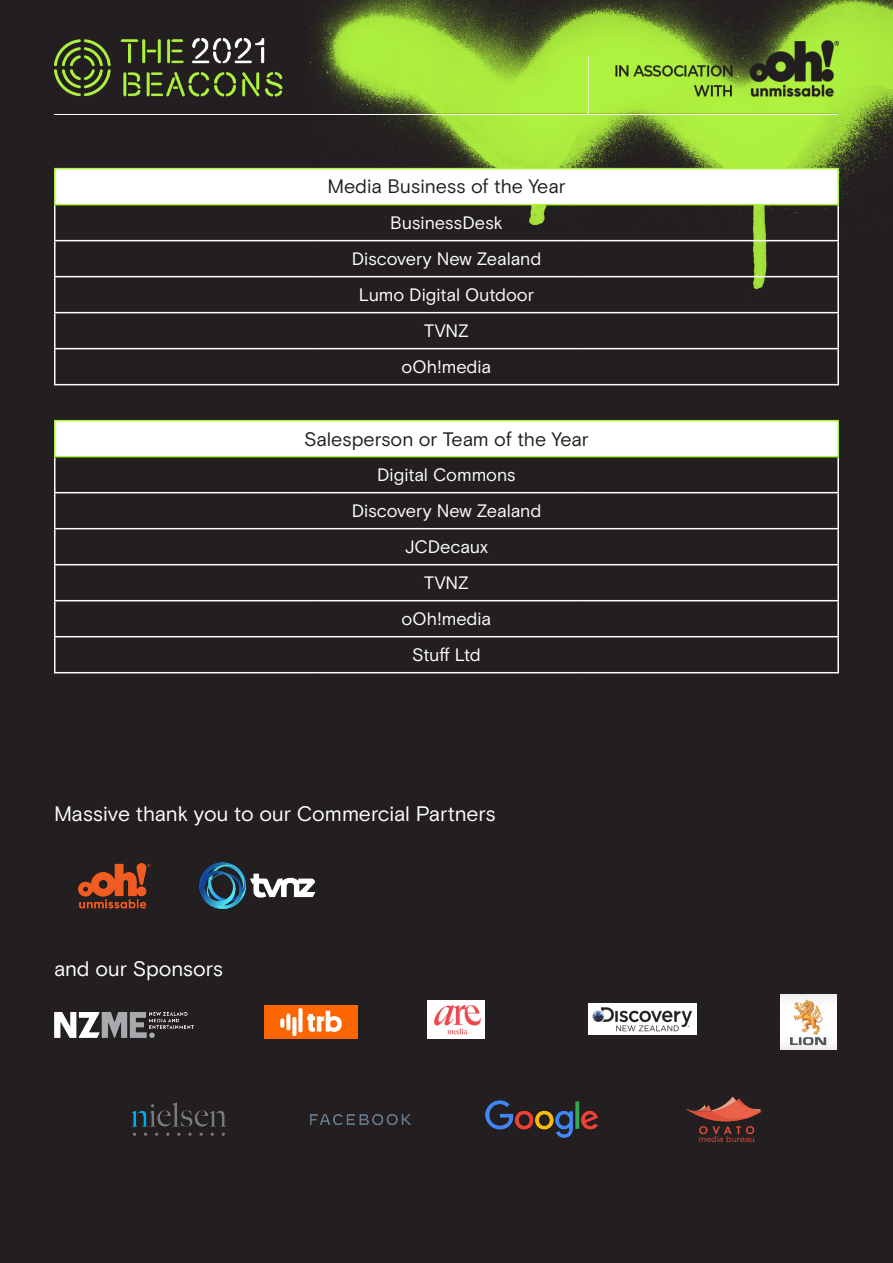
<style>
.page{position:relative;width:893px;height:1263px;background:#231f20}
.page>*{position:absolute;margin:0;border:0;box-sizing:border-box;transform-origin:0 0}
.t1{font:21px "Basis Grotesque Pro";letter-spacing:-.01em;color:#fff}
.t2{font:19.5px "Basis Grotesque Pro";letter-spacing:-.01em;color:#231f20}
.t3{font:18px "Basis Grotesque Pro";letter-spacing:-.005em;color:#fff}
.t4{font:8.25px "Gotham";color:#df4e3c}
</style>
<div class="page">
<img style="left:308px;top:0;width:584px;height:203px">
<img style="left:54px;top:38px;width:785px;height:77px">
<svg style="left:55px;top:169px;width:783px;height:287px"></svg>
<hr style="left:54px;top:205px;width:2px;height:35px;background:#fff">
<hr style="left:837px;top:205px;width:2px;height:35px;background:#fff">
<hr style="left:54px;top:240px;width:262px;height:1px;background:#fff">
<hr style="left:54px;top:241px;width:2px;height:35px;background:#fff">
<hr style="left:316px;top:240px;width:261px;height:1px;background:#fff">
<hr style="left:577px;top:240px;width:262px;height:1px;background:#fff">
<hr style="left:837px;top:241px;width:2px;height:35px;background:#fff">
<hr style="left:54px;top:276px;width:262px;height:1px;background:#fff">
<hr style="left:54px;top:277px;width:2px;height:35px;background:#fff">
<hr style="left:316px;top:276px;width:261px;height:1px;background:#fff">
<hr style="left:577px;top:276px;width:262px;height:1px;background:#fff">
<hr style="left:837px;top:277px;width:2px;height:35px;background:#fff">
<hr style="left:54px;top:312px;width:262px;height:1px;background:#fff">
<hr style="left:54px;top:313px;width:2px;height:35px;background:#fff">
<hr style="left:316px;top:312px;width:261px;height:1px;background:#fff">
<hr style="left:577px;top:312px;width:262px;height:1px;background:#fff">
<hr style="left:837px;top:313px;width:2px;height:35px;background:#fff">
<hr style="left:54px;top:348px;width:262px;height:1px;background:#fff">
<hr style="left:54px;top:349px;width:2px;height:35px;background:#fff">
<hr style="left:316px;top:348px;width:261px;height:1px;background:#fff">
<hr style="left:577px;top:348px;width:262px;height:1px;background:#fff">
<hr style="left:837px;top:349px;width:2px;height:35px;background:#fff">
<hr style="left:54px;top:384px;width:262px;height:1px;background:#fff">
<hr style="left:316px;top:384px;width:261px;height:1px;background:#fff">
<hr style="left:577px;top:384px;width:262px;height:1px;background:#fff">
<hr style="left:54px;top:457px;width:2px;height:35px;background:#fff">
<hr style="left:837px;top:457px;width:2px;height:35px;background:#fff">
<hr style="left:54px;top:492px;width:262px;height:1px;background:#fff">
<hr style="left:54px;top:493px;width:2px;height:35px;background:#fff">
<hr style="left:316px;top:492px;width:261px;height:1px;background:#fff">
<hr style="left:577px;top:492px;width:262px;height:1px;background:#fff">
<hr style="left:837px;top:493px;width:2px;height:35px;background:#fff">
<hr style="left:54px;top:528px;width:262px;height:1px;background:#fff">
<hr style="left:54px;top:529px;width:2px;height:35px;background:#fff">
<hr style="left:316px;top:528px;width:261px;height:1px;background:#fff">
<hr style="left:577px;top:528px;width:262px;height:1px;background:#fff">
<hr style="left:837px;top:529px;width:2px;height:35px;background:#fff">
<hr style="left:54px;top:564px;width:262px;height:1px;background:#fff">
<hr style="left:54px;top:565px;width:2px;height:35px;background:#fff">
<hr style="left:316px;top:564px;width:261px;height:1px;background:#fff">
<hr style="left:577px;top:564px;width:262px;height:1px;background:#fff">
<hr style="left:837px;top:565px;width:2px;height:35px;background:#fff">
<hr style="left:54px;top:600px;width:262px;height:1px;background:#fff">
<hr style="left:54px;top:601px;width:2px;height:35px;background:#fff">
<hr style="left:316px;top:600px;width:261px;height:1px;background:#fff">
<hr style="left:577px;top:600px;width:262px;height:1px;background:#fff">
<hr style="left:837px;top:601px;width:2px;height:35px;background:#fff">
<hr style="left:54px;top:636px;width:262px;height:1px;background:#fff">
<hr style="left:54px;top:637px;width:2px;height:35px;background:#fff">
<hr style="left:316px;top:636px;width:261px;height:1px;background:#fff">
<hr style="left:577px;top:636px;width:262px;height:1px;background:#fff">
<hr style="left:837px;top:637px;width:2px;height:35px;background:#fff">
<hr style="left:54px;top:168px;width:262px;height:1px;background:#aff13f">
<hr style="left:54px;top:169px;width:2px;height:35px;background:#aff13f">
<hr style="left:316px;top:168px;width:261px;height:1px;background:#aff13f">
<hr style="left:577px;top:168px;width:262px;height:1px;background:#aff13f">
<hr style="left:837px;top:169px;width:2px;height:35px;background:#aff13f">
<hr style="left:54px;top:204px;width:262px;height:1px;background:#aff13f">
<hr style="left:316px;top:204px;width:261px;height:1px;background:#aff13f">
<hr style="left:577px;top:204px;width:262px;height:1px;background:#aff13f">
<hr style="left:54px;top:420px;width:262px;height:1px;background:#aff13f">
<hr style="left:54px;top:421px;width:2px;height:35px;background:#aff13f">
<hr style="left:316px;top:420px;width:261px;height:1px;background:#aff13f">
<hr style="left:577px;top:420px;width:262px;height:1px;background:#aff13f">
<hr style="left:837px;top:421px;width:2px;height:35px;background:#aff13f">
<hr style="left:54px;top:456px;width:262px;height:1px;background:#aff13f">
<hr style="left:316px;top:456px;width:261px;height:1px;background:#aff13f">
<hr style="left:577px;top:456px;width:262px;height:1px;background:#aff13f">
<hr style="left:54px;top:672px;width:262px;height:1px;background:#fff">
<hr style="left:316px;top:672px;width:261px;height:1px;background:#fff">
<hr style="left:577px;top:672px;width:262px;height:1px;background:#fff">
<img style="left:78px;top:863px;width:73px;height:46px">
<img style="left:200px;top:862px;width:114px;height:47px">
<img style="left:131px;top:1102px;width:95px;height:33px">
<img style="left:54px;top:1013px;width:139px;height:25px">
<img style="left:485px;top:1100px;width:113px;height:38px">
<img style="left:310px;top:1114px;width:101px;height:12px">
<img style="left:264px;top:1005px;width:93px;height:33px">
<img style="left:428px;top:1000px;width:57px;height:38px">
<img style="left:780px;top:995px;width:56px;height:54px">
<img style="left:588px;top:1003px;width:109px;height:32px">
<svg style="left:686px;top:1096px;width:76px;height:38px"></svg>
<p class="t2" style="left:327px;top:175px;width:239px">Media Business of the Year</p>
<p class="t3" style="left:390px;top:212px;width:114px">BusinessDesk</p>
<p class="t3" style="left:352px;top:248px;width:191px">Discovery New Zealand</p>
<p class="t3" style="left:359px;top:284px;width:177px">Lumo Digital Outdoor</p>
<p class="t3" style="left:424px;top:320px;width:46px">TVNZ</p>
<p class="t3" style="left:402px;top:356px;width:91px">oOh!media</p>
<p class="t2" style="left:304px;top:427px;width:286px">Salesperson or Team of the Year</p>
<p class="t3" style="left:377px;top:464px;width:140px">Digital Commons</p>
<p class="t3" style="left:352px;top:500px;width:191px">Discovery New Zealand</p>
<p class="t3" style="left:405px;top:536px;width:85px">JCDecaux</p>
<p class="t3" style="left:424px;top:572px;width:46px">TVNZ</p>
<p class="t3" style="left:402px;top:608px;width:91px">oOh!media</p>
<p class="t3" style="left:412px;top:644px;width:70px">Stuff Ltd</p>
<p class="t1" style="left:54px;top:802px;width:443px">Massive thank you to our Commercial Partners</p>
<p class="t1" style="left:54px;top:956px;width:171px">and our Sponsors</p>
<p class="t4" style="left:698px;top:1134px;width:58px">media bureau</p>
</div>
